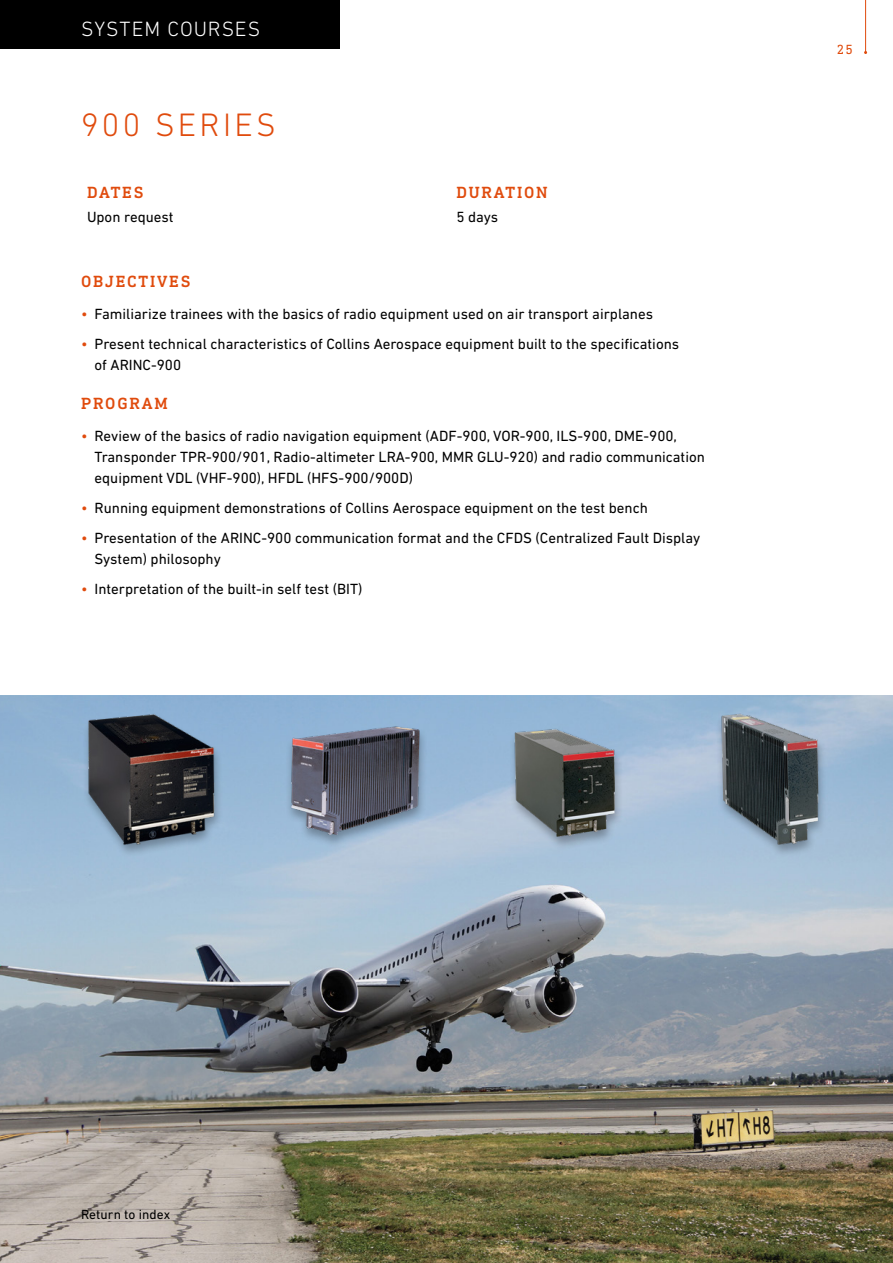
<style>
.page{position:relative;width:893px;height:1263px;background:#fff}
.page>*{position:absolute;margin:0;border:0;box-sizing:border-box;transform-origin:0 0}
.t1{font:300 33px "DIN Next LT Pro";letter-spacing:.1em;color:#e04b0d}
.t2{font:300 21px "DIN Next LT Pro";letter-spacing:.045em;color:#fff}
.t3{font:500 16.5px "DIN Next Slab Pro";letter-spacing:.11em;color:#e04b0d}
.t4{font:15px/21px "DIN Next LT Pro";color:#000}
.t5{font:13.5px "DIN Next LT Pro";letter-spacing:.005em;color:#000}
.t6{font:13.5px "DIN Next Slab Pro";color:#e04b0d}
.s1{color:#e04b0d}
</style>
<div class="page">
<div style="left:0;top:0;width:340px;height:49px;background:#000"></div>
<img style="left:0;top:695px;width:893px;height:568px">
<div style="left:508px;top:727px;width:116px;height:123px;background:#000;opacity:.3"></div>
<img style="left:502px;top:718px;width:120px;height:124px">
<div style="left:285px;top:725px;width:143px;height:123px;background:#000;opacity:.3"></div>
<img style="left:285px;top:721px;width:141px;height:118px">
<div style="left:82px;top:713px;width:141px;height:144px;background:#000;opacity:.3"></div>
<img style="left:75px;top:704px;width:149px;height:143px">
<div style="left:715px;top:712px;width:112px;height:146px;background:#000;opacity:.3"></div>
<img style="left:708px;top:709px;width:120px;height:140px">
<hr style="left:865px;top:0;width:1px;height:53px;background:#e04b0d">
<h2 class="t2" style="left:81px;top:17px;width:181px">SYSTEM COURSES</h2>
<h1 class="t1" style="left:81px;top:106px;width:196px">900 SERIES</h1>
<p class="t3" style="left:87px;top:183px;width:58px">DATES</p>
<p class="t3" style="left:456px;top:183px;width:93px">DURATION</p>
<p class="t4" style="left:87px;top:206px;width:88px">Upon request</p>
<p class="t4" style="left:456px;top:206px;width:43px">5 days</p>
<p class="t3" style="left:81px;top:272px;width:111px">OBJECTIVES</p>
<p class="t4" style="left:81px;top:303px;width:574px"><span class="s1">•</span> Familiarize trainees with the basics of radio equipment used on air transport airplanes</p>
<p class="t4" style="left:94px;top:334px;width:586px;text-indent:-14px"><span class="s1">•</span> Present technical characteristics of Collins Aerospace equipment built to the specifications of ARINC-900</p>
<p class="t3" style="left:81px;top:394px;width:88px">PROGRAM</p>
<p class="t4" style="left:94px;top:425px;width:612px;text-indent:-14px"><span class="s1">•</span> Review of the basics of radio navigation equipment (ADF-900, VOR-900, ILS-900, DME-900,<br>Transponder TPR-900/901, Radio-altimeter LRA-900, MMR GLU-920) and radio communication equipment VDL (VHF-900), HFDL (HFS-900/900D)</p>
<p class="t4" style="left:81px;top:497px;width:568px"><span class="s1">•</span> Running equipment demonstrations of Collins Aerospace equipment on the test bench</p>
<p class="t4" style="left:94px;top:527px;width:607px;text-indent:-14px"><span class="s1">•</span> Presentation of the ARINC-900 communication format and the CFDS (Centralized Fault Display<br>System) philosophy</p>
<p class="t4" style="left:81px;top:578px;width:283px"><span class="s1">•</span> Interpretation of the built-in self test (BIT)</p>
<p class="t6" style="left:837px;top:42px;width:17px">25</p>
<p class="t5" style="left:81px;top:1207px;width:91px">Return to index</p>
</div>
